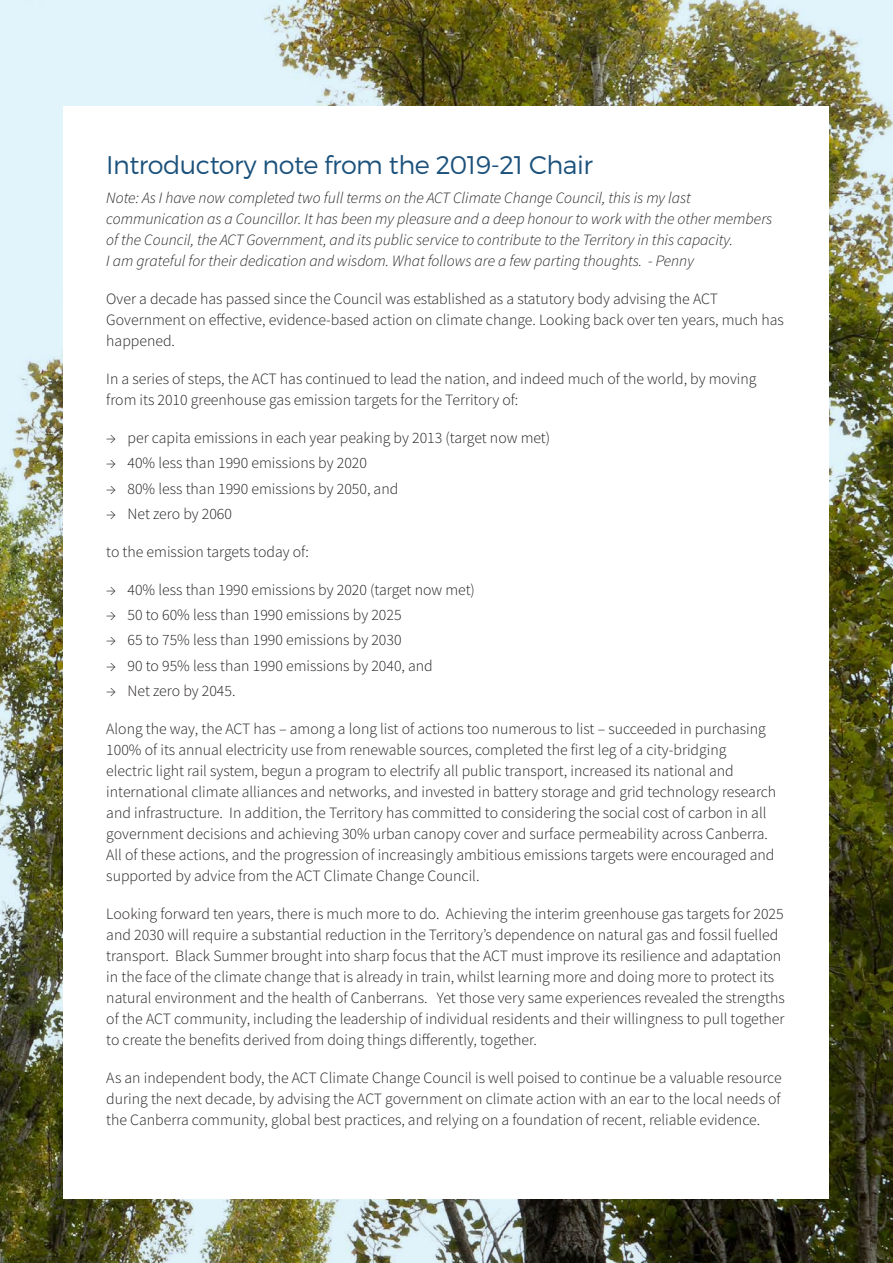
<style>
.page{position:relative;width:893px;height:1263px;background:#fff}
.page>*{position:absolute;margin:0;border:0;box-sizing:border-box;transform-origin:0 0}
.HEADING_3{font:300 25.5px "Montserrat";letter-spacing:-.02em;color:#1b517b}
.BODY{font:300 15.75px/21px "Source Sans Pro";color:#231f20}
.BODY-2{font:italic 300 15.75px/21px "Source Sans Pro";color:#231f20}
.BULLETS{font:300 15.75px "Source Sans Pro";color:#231f20}
</style>
<div class="page">
<img style="left:0;top:0;width:893px;height:1263px">
<div style="left:64px;top:106px;width:765px;height:1093px;background:#fff"></div>
<h3 class="HEADING_3" style="left:106px;top:149px;width:488px">Introductory note from the 2019-21 Chair</h3>
<p class="BODY-2" style="left:106px;top:187px;width:667px">Note: As I have now completed two full terms on the ACT Climate Change Council, this is my last communication as a Councillor. It has been my pleasure and a deep honour to work with the other members of the Council, the ACT Government, and its public service to contribute to the Territory in this capacity.<br>I am grateful for their dedication and wisdom. What follows are a few parting thoughts. - Penny</p>
<p class="BODY" style="left:106px;top:288px;width:679px">Over a decade has passed since the Council was established as a statutory body advising the ACT<br>Government on effective, evidence-based action on climate change. Looking back over ten years, much has happened.</p>
<p class="BODY" style="left:106px;top:368px;width:652px">In a series of steps, the ACT has continued to lead the nation, and indeed much of the world, by moving from its 2010 greenhouse gas emission targets for the Territory of:</p>
<h2 class="BULLETS" style="left:106px;top:428px;width:445px">→ per capita emissions in each year peaking by 2013 (target now met)</h2>
<h2 class="BULLETS" style="left:106px;top:453px;width:262px">→ 40% less than 1990 emissions by 2020</h2>
<h2 class="BULLETS" style="left:106px;top:479px;width:293px">→ 80% less than 1990 emissions by 2050, and</h2>
<p class="BODY" style="left:106px;top:503px;width:127px">→ Net zero by 2060</p>
<p class="BODY" style="left:106px;top:541px;width:204px">to the emission targets today of:</p>
<h2 class="BULLETS" style="left:106px;top:580px;width:370px">→ 40% less than 1990 emissions by 2020 (target now met)</h2>
<h2 class="BULLETS" style="left:106px;top:605px;width:297px">→ 50 to 60% less than 1990 emissions by 2025</h2>
<h2 class="BULLETS" style="left:106px;top:630px;width:297px">→ 65 to 75% less than 1990 emissions by 2030</h2>
<h2 class="BULLETS" style="left:106px;top:656px;width:328px">→ 90 to 95% less than 1990 emissions by 2040, and</h2>
<p class="BODY" style="left:106px;top:680px;width:131px">→ Net zero by 2045.</p>
<p class="BODY" style="left:106px;top:718px;width:671px">Along the way, the ACT has – among a long list of actions too numerous to list – succeeded in purchasing 100% of its annual electricity use from renewable sources, completed the first leg of a city-bridging electric light rail system, begun a program to electrify all public transport, increased its national and international climate alliances and networks, and invested in battery storage and grid technology research and infrastructure. In addition, the Territory has committed to considering the social cost of carbon in all government decisions and achieving 30% urban canopy cover and surface permeability across Canberra.<br>All of these actions, and the progression of increasingly ambitious emissions targets were encouraged and supported by advice from the ACT Climate Change Council.</p>
<p class="BODY" style="left:106px;top:903px;width:680px">Looking forward ten years, there is much more to do. Achieving the interim greenhouse gas targets for 2025 and 2030 will require a substantial reduction in the Territory’s dependence on natural gas and fossil fuelled transport. Black Summer brought into sharp focus that the ACT must improve its resilience and adaptation in the face of the climate change that is already in train, whilst learning more and doing more to protect its natural environment and the health of Canberrans. Yet those very same experiences revealed the strengths of the ACT community, including the leadership of individual residents and their willingness to pull together to create the benefits derived from doing things differently, together.</p>
<p class="BODY" style="left:106px;top:1067px;width:677px;text-align:justify">As an independent body, the ACT Climate Change Council is well poised to continue be a valuable resource during the next decade, by advising the ACT government on climate action with an ear to the local needs of the Canberra community, global best practices, and relying on a foundation of recent, reliable evidence.</p>
</div>
